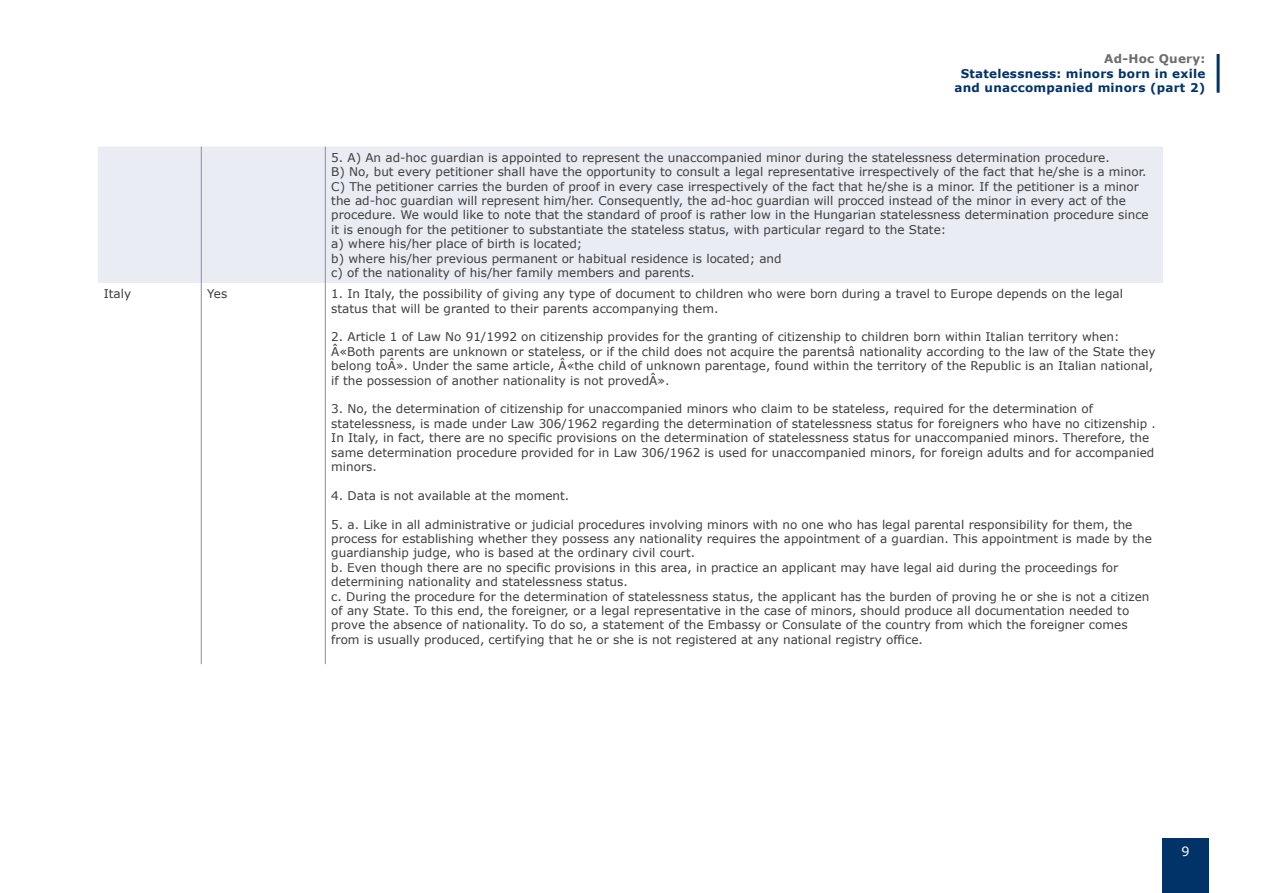
<style>
.page{position:relative;width:1263px;height:893px;background:#fff}
.page>*{position:absolute;margin:0;border:0;box-sizing:border-box;transform-origin:0 0}
.t1{font:12.75px "Verdana";color:#fff}
.Tabeller_innehåll{font:12px/14.4px "Verdana";color:#3e3e3f}
.t2{font:700 12px/14.4px "Verdana";letter-spacing:.02em;color:#013368;text-align:center}
.t3{font:700 12px "Verdana";letter-spacing:.02em;color:#6c6d70}
</style>
<div class="page">
<div style="left:1162px;top:838px;width:47px;height:55px;background:#013368"></div>
<hr style="left:1216px;top:54px;width:3px;height:39px;background:#013368">
<div style="left:98px;top:147px;width:1065px;height:136px;background:#eaecf3"></div>
<hr style="left:201px;top:147px;width:1px;height:136px;background:#858fb1">
<hr style="left:325px;top:147px;width:1px;height:136px;background:#858fb1">
<hr style="left:201px;top:283px;width:1px;height:381px;background:#858fb1">
<hr style="left:325px;top:283px;width:1px;height:381px;background:#858fb1">
<p class="t3" style="left:1104px;top:50px;width:103px">Ad-Hoc Query:</p>
<p class="t2" style="left:954px;top:66px;width:252px">Statelessness: minors born in exile and unaccompanied minors (part 2)</p>
<p class="Tabeller_innehåll" style="left:331px;top:150px;width:780px">5. A) An ad-hoc guardian is appointed to represent the unaccompanied minor during the statelessness determination procedure.</p>
<p class="Tabeller_innehåll" style="left:331px;top:164px;width:819px">B) No, but every petitioner shall have the opportunity to consult a legal representative irrespectively of the fact that he/she is a minor.<br>C) The petitioner carries the burden of proof in every case irrespectively of the fact that he/she is a minor. If the petitioner is a minor the ad-hoc guardian will represent him/her. Consequently, the ad-hoc guardian will procced instead of the minor in every act of the procedure. We would like to note that the standard of proof is rather low in the Hungarian statelessness determination procedure since it is enough for the petitioner to substantiate the stateless status, with particular regard to the State:</p>
<p class="Tabeller_innehåll" style="left:331px;top:236px;width:253px">a) where his/her place of birth is located;</p>
<p class="Tabeller_innehåll" style="left:331px;top:251px;width:452px">b) where his/her previous permanent or habitual residence is located; and</p>
<p class="Tabeller_innehåll" style="left:331px;top:265px;width:365px">c) of the nationality of his/her family members and parents.</p>
<p class="Tabeller_innehåll" style="left:104px;top:286px;width:29px">Italy</p>
<p class="Tabeller_innehåll" style="left:207px;top:286px;width:22px">Yes</p>
<p class="Tabeller_innehåll" style="left:331px;top:286px;width:793px">1. In Italy, the possibility of giving any type of document to children who were born during a travel to Europe depends on the legal status that will be granted to their parents accompanying them.</p>
<p class="Tabeller_innehåll" style="left:331px;top:330px;width:826px">2. Article 1 of Law No 91/1992 on citizenship provides for the granting of citizenship to children born within Italian territory when:<br>Â«Both parents are unknown or stateless, or if the child does not acquire the parentsâ nationality according to the law of the State they belong toÂ». Under the same article, Â«the child of unknown parentage, found within the territory of the Republic is an Italian national, if the possession of another nationality is not provedÂ».</p>
<p class="Tabeller_innehåll" style="left:331px;top:402px;width:826px">3. No, the determination of citizenship for unaccompanied minors who claim to be stateless, required for the determination of statelessness, is made under Law 306/1962 regarding the determination of statelessness status for foreigners who have no citizenship .<br>In Italy, in fact, there are no specific provisions on the determination of statelessness status for unaccompanied minors. Therefore, the same determination procedure provided for in Law 306/1962 is used for unaccompanied minors, for foreign adults and for accompanied minors.</p>
<p class="Tabeller_innehåll" style="left:331px;top:488px;width:239px">4. Data is not available at the moment.</p>
<p class="Tabeller_innehåll" style="left:331px;top:517px;width:822px">5. a. Like in all administrative or judicial procedures involving minors with no one who has legal parental responsibility for them, the process for establishing whether they possess any nationality requires the appointment of a guardian. This appointment is made by the guardianship judge, who is based at the ordinary civil court.</p>
<p class="Tabeller_innehåll" style="left:331px;top:560px;width:788px">b. Even though there are no specific provisions in this area, in practice an applicant may have legal aid during the proceedings for determining nationality and statelessness status.</p>
<p class="Tabeller_innehåll" style="left:331px;top:589px;width:820px">c. During the procedure for the determination of statelessness status, the applicant has the burden of proving he or she is not a citizen of any State. To this end, the foreigner, or a legal representative in the case of minors, should produce all documentation needed to prove the absence of nationality. To do so, a statement of the Embassy or Consulate of the country from which the foreigner comes from is usually produced, certifying that he or she is not registered at any national registry office.</p>
<p class="t1" style="left:1181px;top:843px;width:10px">9</p>
</div>
